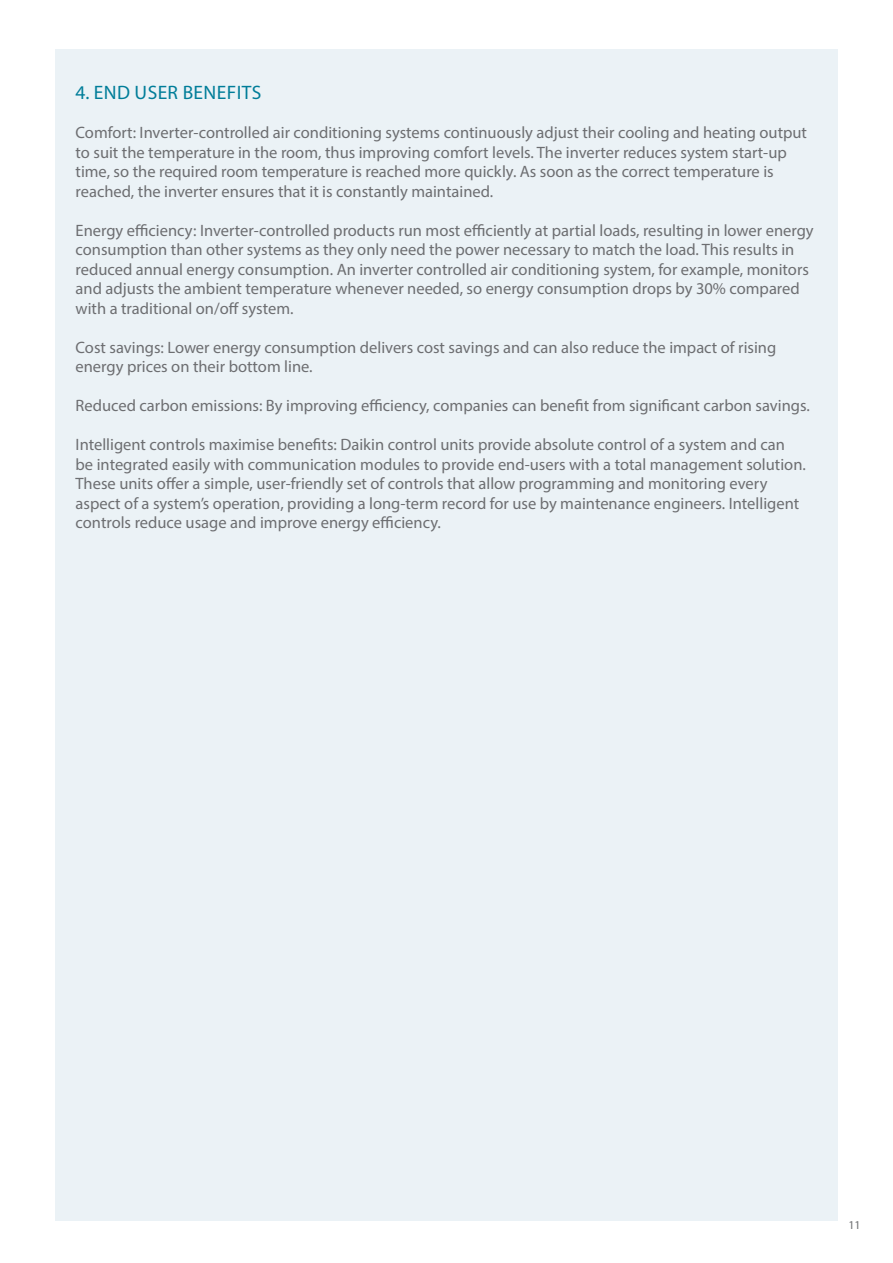
<style>
.page{position:relative;width:893px;height:1263px;background:#fff}
.page>*{position:absolute;margin:0;border:0;box-sizing:border-box;transform-origin:0 0}
.t1{font:19.5px "Myriad Pro";letter-spacing:.02em;color:#007d99}
.t2{font:16.5px/19.5px "Myriad Pro";color:#6d6e71}
.t3{font:12px "Myriad Pro";color:#6d6e71}
</style>
<div class="page">
<div style="left:55px;top:49px;width:783px;height:1171px;background:#ebf2f6"></div>
<p class="t1" style="left:76px;top:81px;width:187px">4. end user benefits</p>
<p class="t2" style="left:76px;top:123px;width:733px">Comfort: Inverter-controlled air conditioning systems continuously adjust their cooling and heating output to suit the temperature in the room, thus improving comfort levels. The inverter reduces system start-up time, so the required room temperature is reached more quickly. As soon as the correct temperature is reached, the inverter ensures that it is constantly maintained.</p>
<p class="t2" style="left:76px;top:220px;width:740px">Energy efficiency: Inverter-controlled products run most efficiently at partial loads, resulting in lower energy consumption than other systems as they only need the power necessary to match the load. This results in reduced annual energy consumption. An inverter controlled air conditioning system, for example, monitors and adjusts the ambient temperature whenever needed, so energy consumption drops by 30% compared with a traditional on/off system.</p>
<p class="t2" style="left:76px;top:337px;width:702px">Cost savings: Lower energy consumption delivers cost savings and can also reduce the impact of rising energy prices on their bottom line.</p>
<p class="t2" style="left:76px;top:396px;width:736px">Reduced carbon emissions: By improving efficiency, companies can benefit from significant carbon savings.</p>
<p class="t2" style="left:76px;top:435px;width:732px">Intelligent controls maximise benefits: Daikin control units provide absolute control of a system and can be integrated easily with communication modules to provide end-users with a total management solution.<br>These units offer a simple, user-friendly set of controls that allow programming and monitoring every aspect of a system’s operation, providing a long-term record for use by maintenance engineers. Intelligent controls reduce usage and improve energy efficiency.</p>
<p class="t3" style="left:848px;top:1218px;width:14px">11</p>
</div>
